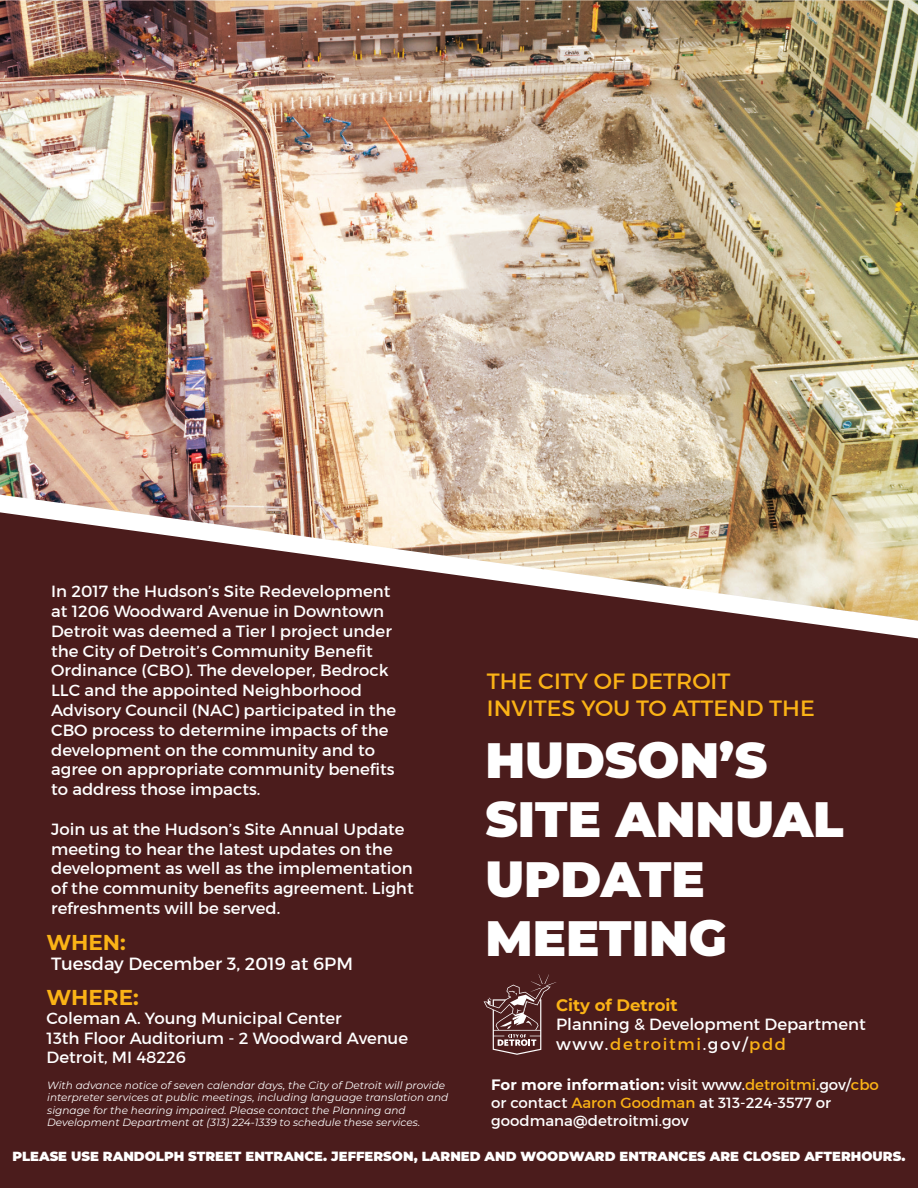
<style>
.page{position:relative;width:918px;height:1188px;background:#fff}
.page>*{position:absolute;margin:0;border:0;box-sizing:border-box;transform-origin:0 0}
.t1{font:900 49.5px/59.4px "Montserrat";color:#fff}
.t2{font:22.5px/27px "Montserrat";color:#fbb316}
.t3{font:700 21.45px "Montserrat";color:#fbb316}
.t4{font:18px "Montserrat";color:#fff}
.t5{font:16.5px/19.8px "Montserrat";color:#fff}
.t6{font:700 16.5px "Montserrat";color:#fbb316}
.t7{font:15px/18px "Montserrat";color:#fff}
.t8{font:900 13.2px "Montserrat";color:#fff}
.t9{font:italic 10.5px/12.6px "Montserrat";letter-spacing:.005em;color:#fff}
.s1{color:#fbb316}
.s2{font-weight:700}
</style>
<div class="page">
<div style="left:0;top:482px;width:918px;height:706px;background:#4b1c1c"></div>
<img style="left:0;top:0;width:918px;height:621px">
<svg style="left:484px;top:974px;width:72px;height:81px"></svg>
<p class="t5" style="left:51px;top:581px;width:347px">In 2017 the Hudson’s Site Redevelopment at 1206 Woodward Avenue in Downtown Detroit was deemed a Tier I project under the City of Detroit’s Community Benefit Ordinance (CBO). The developer, Bedrock LLC and the appointed Neighborhood Advisory Council (NAC) participated in the CBO process to determine impacts of the development on the community and to agree on appropriate community benefits to address those impacts.</p>
<p class="t5" style="left:51px;top:819px;width:364px">Join us at the Hudson’s Site Annual Update meeting to hear the latest updates on the development as well as the implementation of the community benefits agreement. Light refreshments will be served.</p>
<h3 class="t3" style="left:47px;top:927px;width:81px">WHEN:</h3>
<p class="t4" style="left:51px;top:952px;width:303px">Tuesday December 3, 2019 at 6PM</p>
<h3 class="t3" style="left:47px;top:982px;width:94px">WHERE:</h3>
<p class="t5" style="left:47px;top:1008px;width:363px">Coleman A. Young Municipal Center<br>13th Floor Auditorium - 2 Woodward Avenue<br>Detroit, MI 48226</p>
<p class="t9" style="left:47px;top:1078px;width:403px">With advance notice of seven calendar days, the City of Detroit will provide interpreter services at public meetings, including language translation and signage for the hearing impaired. Please contact the Planning and Development Department at (313) 224-1339 to schedule these services.</p>
<h2 class="t2" style="left:487px;top:668px;width:329px">THE CITY OF DETROIT<br>INVITES YOU TO ATTEND THE</h2>
<h1 class="t1" style="left:485px;top:728px;width:360px">HUDSON’S<br>SITE ANNUAL<br>UPDATE<br>MEETING</h1>
<p class="t6" style="left:556px;top:993px;width:123px">City of Detroit</p>
<p class="t5" style="left:556px;top:1015px;width:311px">Planning &amp; Development Department www.<span class="s1">detroitmi</span>.gov/<span class="s1">pdd</span></p>
<p class="t7" style="left:491px;top:1076px;width:389px"><span class="s2">For more information:</span> visit www.<span class="s1">detroitmi</span>.gov/<span class="s1">cbo </span>or contact <span class="s1">Aaron Goodman</span> at 313-224-3577 or goodmana@detroitmi.gov</p>
<p class="t8" style="left:12px;top:1146px;width:895px">PLEASE USE RANDOLPH STREET ENTRANCE. JEFFERSON, LARNED AND WOODWARD ENTRANCES ARE CLOSED AFTERHOURS.</p>
</div>
